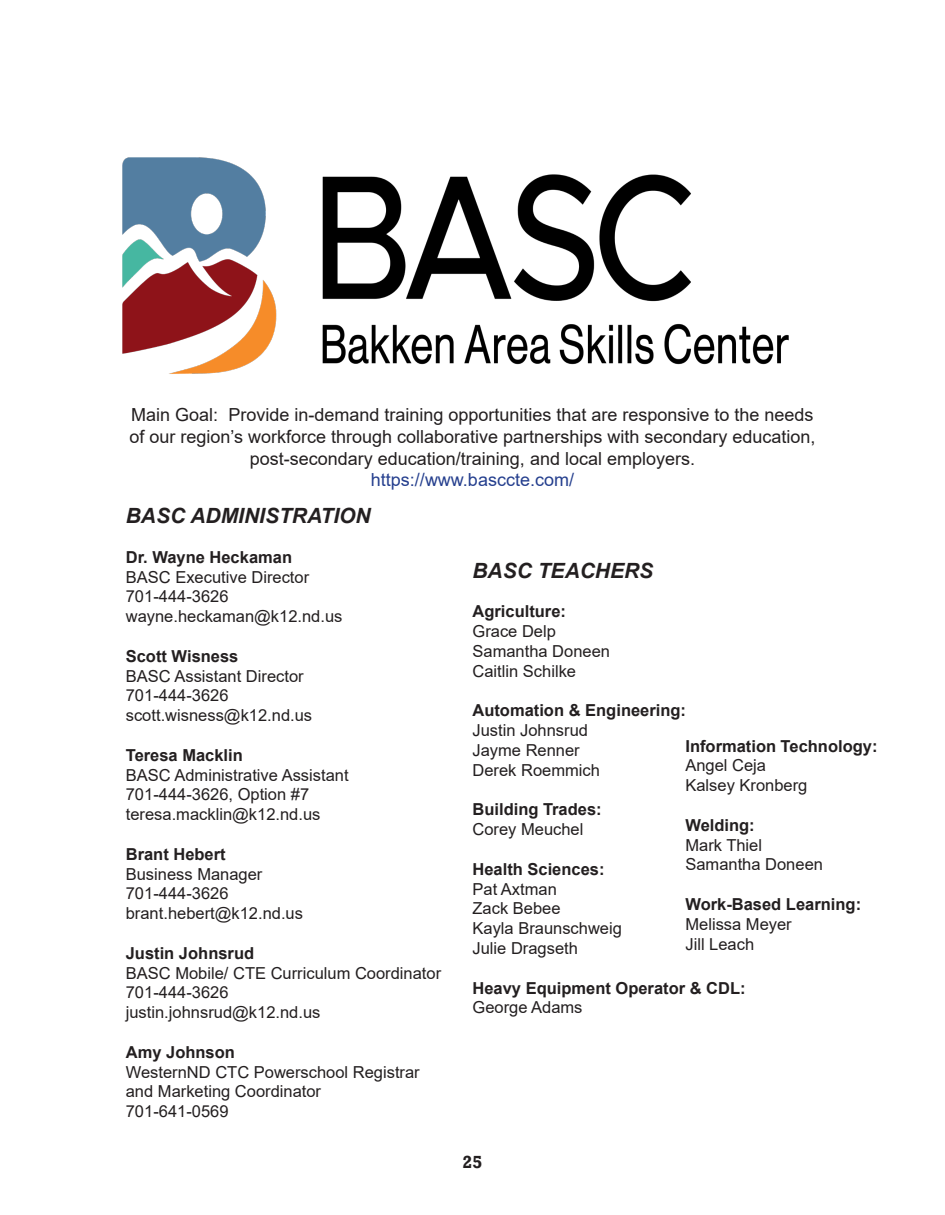
<style>
.page{position:relative;width:945px;height:1215px;background:#fff}
.page>*{position:absolute;margin:0;border:0;box-sizing:border-box;transform-origin:0 0}
.t1{font:italic 700 21px "Arial";color:#231f20}
.t2{font:18px/21.6px "Arial";color:#231f20;text-align:center}
.t3{font:18px "Arial";color:#253f8e}
.t4{font:700 18px "Rockwell";color:#231f20}
.t5{font:16.5px "Arial";color:#231f20}
.t6{font:700 16.5px "Arial";color:#231f20}
</style>
<div class="page">
<img style="left:122px;top:157px;width:667px;height:217px">
<p class="t2" style="left:129px;top:404px;width:687px">Main Goal: Provide in-demand training opportunities that are responsive to the needs of our region’s workforce through collaborative partnerships with secondary education, post-secondary education/training, and local employers.</p>
<p class="t3" style="left:371px;top:467px;width:205px">https://www.basccte.com/</p>
<p class="t1" style="left:126px;top:502px;width:246px">BASC ADMINISTRATION</p>
<p class="t6" style="left:126px;top:545px;width:168px">Dr. Wayne Heckaman</p>
<p class="t5" style="left:126px;top:565px;width:185px">BASC Executive Director</p>
<p class="t5" style="left:126px;top:585px;width:104px">701-444-3626</p>
<p class="t5" style="left:126px;top:605px;width:218px">wayne.heckaman@k12.nd.us</p>
<p class="t6" style="left:126px;top:644px;width:114px">Scott Wisness</p>
<p class="t5" style="left:126px;top:664px;width:179px">BASC Assistant Director</p>
<p class="t5" style="left:126px;top:684px;width:104px">701-444-3626</p>
<p class="t5" style="left:126px;top:704px;width:188px">scott.wisness@k12.nd.us</p>
<p class="t6" style="left:126px;top:743px;width:119px">Teresa Macklin</p>
<p class="t5" style="left:126px;top:763px;width:224px">BASC Administrative Assistant</p>
<p class="t5" style="left:126px;top:783px;width:185px">701-444-3626, Option #7</p>
<p class="t5" style="left:126px;top:803px;width:196px">teresa.macklin@k12.nd.us</p>
<p class="t6" style="left:126px;top:842px;width:101px">Brant Hebert</p>
<p class="t5" style="left:126px;top:862px;width:138px">Business Manager</p>
<p class="t5" style="left:126px;top:882px;width:104px">701-444-3626</p>
<p class="t5" style="left:126px;top:902px;width:179px">brant.hebert@k12.nd.us</p>
<p class="t6" style="left:126px;top:941px;width:130px">Justin Johnsrud</p>
<p class="t5" style="left:126px;top:961px;width:317px">BASC Mobile/ CTE Curriculum Coordinator</p>
<p class="t5" style="left:126px;top:981px;width:104px">701-444-3626</p>
<p class="t5" style="left:126px;top:1001px;width:196px">justin.johnsrud@k12.nd.us</p>
<p class="t6" style="left:126px;top:1040px;width:111px">Amy Johnson</p>
<p class="t5" style="left:126px;top:1060px;width:295px">WesternND CTC Powerschool Registrar</p>
<p class="t5" style="left:126px;top:1080px;width:197px">and Marketing Coordinator</p>
<p class="t5" style="left:126px;top:1100px;width:104px">701-641-0569</p>
<p class="t1" style="left:472px;top:557px;width:182px">BASC TEACHERS</p>
<p class="t6" style="left:472px;top:600px;width:95px">Agriculture:</p>
<p class="t5" style="left:472px;top:620px;width:85px">Grace Delp</p>
<p class="t5" style="left:472px;top:640px;width:139px">Samantha Doneen</p>
<p class="t5" style="left:472px;top:660px;width:105px">Caitlin Schilke</p>
<p class="t6" style="left:472px;top:699px;width:215px">Automation &amp; Engineering:</p>
<p class="t5" style="left:472px;top:719px;width:117px">Justin Johnsrud</p>
<p class="t5" style="left:472px;top:739px;width:109px">Jayme Renner</p>
<p class="t5" style="left:472px;top:759px;width:129px">Derek Roemmich</p>
<p class="t6" style="left:472px;top:798px;width:131px">Building Trades:</p>
<p class="t5" style="left:472px;top:818px;width:112px">Corey Meuchel</p>
<p class="t6" style="left:472px;top:857px;width:134px">Health Sciences:</p>
<p class="t5" style="left:472px;top:878px;width:86px">Pat Axtman</p>
<p class="t5" style="left:472px;top:897px;width:90px">Zack Bebee</p>
<p class="t5" style="left:472px;top:917px;width:151px">Kayla Braunschweig</p>
<p class="t5" style="left:472px;top:937px;width:107px">Julie Dragseth</p>
<p class="t6" style="left:472px;top:976px;width:275px">Heavy Equipment Operator &amp; CDL:</p>
<p class="t5" style="left:472px;top:996px;width:112px">George Adams</p>
<p class="t6" style="left:685px;top:734px;width:194px">Information Technology:</p>
<p class="t5" style="left:685px;top:754px;width:82px">Angel Ceja</p>
<p class="t5" style="left:685px;top:774px;width:123px">Kalsey Kronberg</p>
<p class="t6" style="left:685px;top:813px;width:71px">Welding:</p>
<p class="t5" style="left:685px;top:833px;width:78px">Mark Thiel</p>
<p class="t5" style="left:685px;top:853px;width:139px">Samantha Doneen</p>
<p class="t6" style="left:685px;top:893px;width:177px">Work-Based Learning:</p>
<p class="t5" style="left:685px;top:913px;width:108px">Melissa Meyer</p>
<p class="t5" style="left:685px;top:932px;width:70px">Jill Leach</p>
<p class="t4" style="left:463px;top:1151px;width:21px">25</p>
</div>
